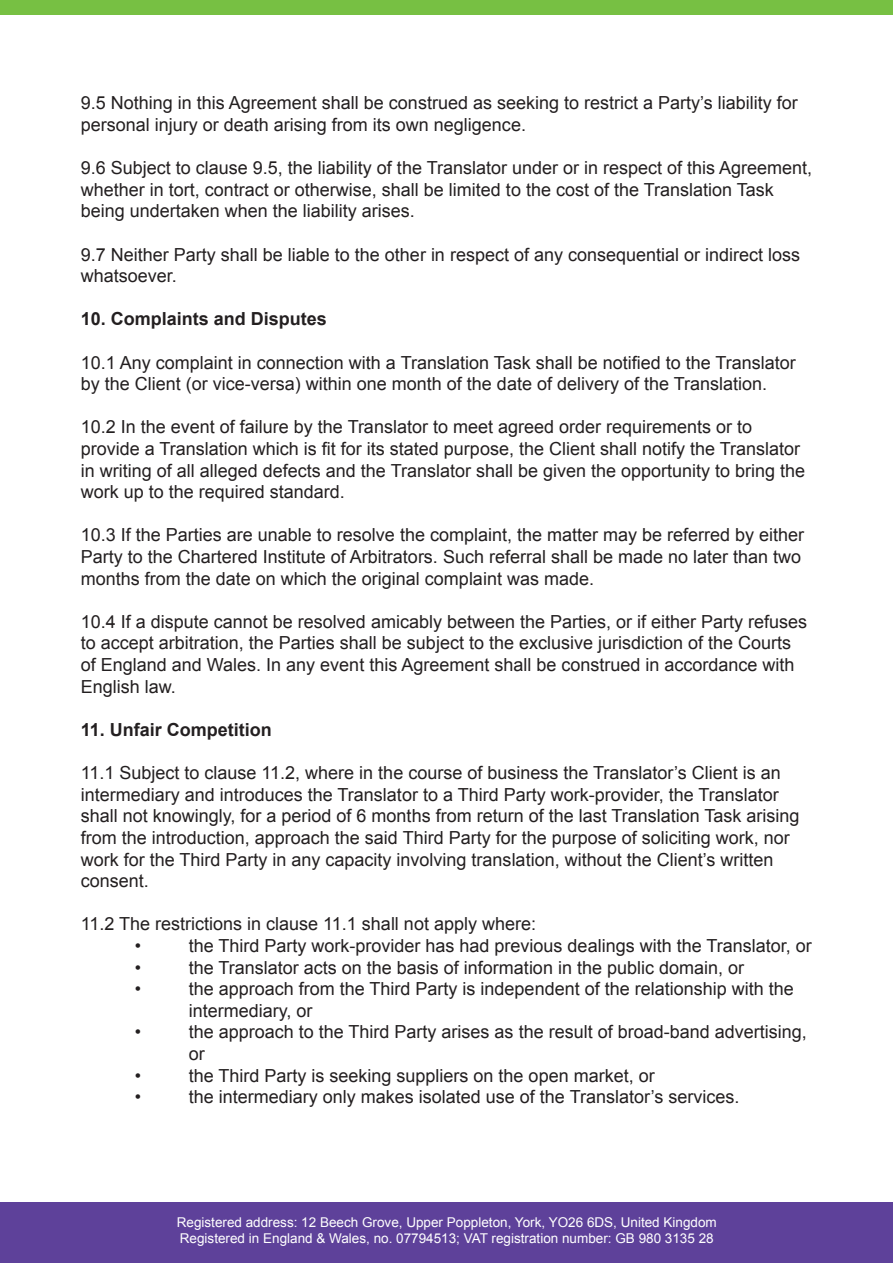
<style>
.page{position:relative;width:893px;height:1263px;background:#fff}
.page>*{position:absolute;margin:0;border:0;box-sizing:border-box;transform-origin:0 0}
.t1{font:18px/21.6px "Arial";color:#231f20}
.t2{font:700 18px "Arial";color:#231f20}
.t3{font:13.5px "Arial";color:#fff}
</style>
<div class="page">
<div style="left:0;top:0;width:893px;height:15px;background:#77c043"></div>
<div style="left:0;top:1202px;width:893px;height:61px;background:#5e419a"></div>
<p class="t1" style="left:81px;top:92px;width:719px">9.5 Nothing in this Agreement shall be construed as seeking to restrict a Party’s liability for personal injury or death arising from its own negligence.</p>
<p class="t1" style="left:81px;top:157px;width:733px">9.6 Subject to clause 9.5, the liability of the Translator under or in respect of this Agreement, whether in tort, contract or otherwise, shall be limited to the cost of the Translation Task being undertaken when the liability arises.</p>
<p class="t1" style="left:81px;top:243px;width:721px">9.7 Neither Party shall be liable to the other in respect of any consequential or indirect loss whatsoever.</p>
<p class="t2" style="left:81px;top:306px;width:248px">10. Complaints and Disputes</p>
<p class="t1" style="left:81px;top:351px;width:717px">10.1 Any complaint in connection with a Translation Task shall be notified to the Translator by the Client (or vice-versa) within one month of the date of delivery of the Translation.</p>
<p class="t1" style="left:81px;top:416px;width:726px">10.2 In the event of failure by the Translator to meet agreed order requirements or to provide a Translation which is fit for its stated purpose, the Client shall notify the Translator in writing of all alleged defects and the Translator shall be given the opportunity to bring the work up to the required standard.</p>
<p class="t1" style="left:81px;top:524px;width:725px">10.3 If the Parties are unable to resolve the complaint, the matter may be referred by either<br>Party to the Chartered Institute of Arbitrators. Such referral shall be made no later than two months from the date on which the original complaint was made.</p>
<p class="t1" style="left:81px;top:611px;width:728px">10.4 If a dispute cannot be resolved amicably between the Parties, or if either Party refuses to accept arbitration, the Parties shall be subject to the exclusive jurisdiction of the Courts of England and Wales. In any event this Agreement shall be construed in accordance with English law.</p>
<p class="t2" style="left:81px;top:717px;width:193px">11. Unfair Competition</p>
<p class="t1" style="left:81px;top:762px;width:720px">11.1 Subject to clause 11.2, where in the course of business the Translator’s Client is an intermediary and introduces the Translator to a Third Party work-provider, the Translator shall not knowingly, for a period of 6 months from return of the last Translation Task arising from the introduction, approach the said Third Party for the purpose of soliciting work, nor work for the Third Party in any capacity involving translation, without the Client’s written consent.</p>
<p class="t1" style="left:81px;top:913px;width:457px">11.2 The restrictions in clause 11.1 shall not apply where:</p>
<p class="t1" style="left:135px;top:935px;width:8px">•</p>
<p class="t1" style="left:189px;top:935px;width:624px">the Third Party work-provider has had previous dealings with the Translator, or</p>
<p class="t1" style="left:135px;top:956px;width:8px">•</p>
<p class="t1" style="left:189px;top:956px;width:557px">the Translator acts on the basis of information in the public domain, or</p>
<p class="t1" style="left:135px;top:978px;width:8px">•</p>
<p class="t1" style="left:189px;top:978px;width:606px">the approach from the Third Party is independent of the relationship with the intermediary, or</p>
<p class="t1" style="left:135px;top:1021px;width:8px">•</p>
<p class="t1" style="left:189px;top:1021px;width:619px">the approach to the Third Party arises as the result of broad-band advertising, or</p>
<p class="t1" style="left:135px;top:1064px;width:8px">•</p>
<p class="t1" style="left:189px;top:1064px;width:467px">the Third Party is seeking suppliers on the open market, or</p>
<p class="t1" style="left:135px;top:1086px;width:8px">•</p>
<p class="t1" style="left:189px;top:1086px;width:552px">the intermediary only makes isolated use of the Translator’s services.</p>
<p class="t3" style="left:177px;top:1213px;width:542px">Registered address: 12 Beech Grove, Upper Poppleton, York, YO26 6DS, United Kingdom</p>
<p class="t3" style="left:180px;top:1229px;width:535px">Registered in England &amp; Wales, no. 07794513; VAT registration number: GB 980 3135 28</p>
</div>
